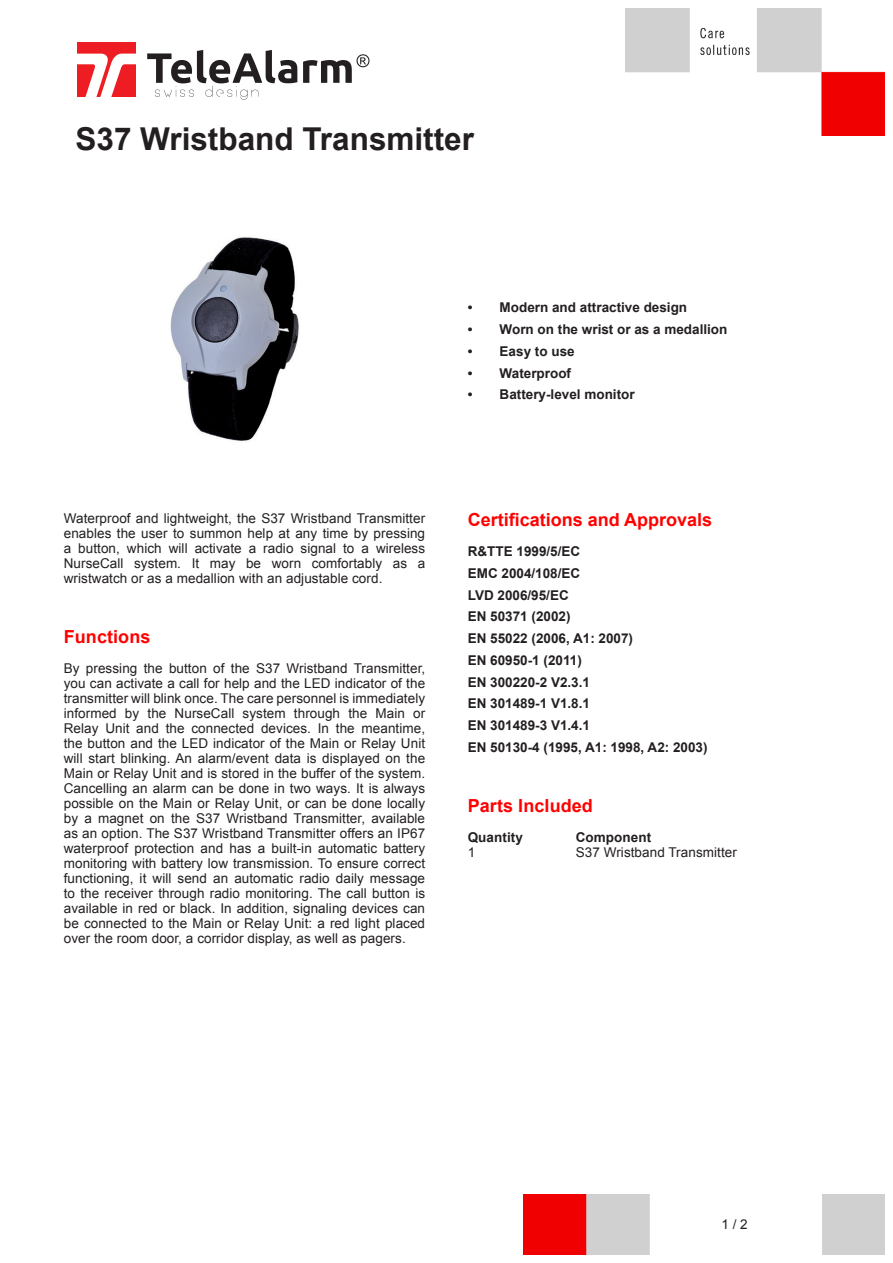
<style>
.page{position:relative;width:893px;height:1263px;background:#fff}
.page>*{position:absolute;margin:0;border:0;box-sizing:border-box;transform-origin:0 0}
.t1{font:700 31.5px "Arial";color:#231f20}
.t2{font:700 18px "Arial";color:#f00}
.t3{font:13.5px/15px "Arial";letter-spacing:.005em;color:#231f20;text-align:justify}
.t4{font:700 13.5px/21.8px "Arial";color:#231f20}
</style>
<div class="page">
<div style="left:77px;top:43px;width:59px;height:54px;background:#ee1d23"></div>
<svg style="left:77px;top:50px;width:220px;height:50px"></svg>
<svg style="left:303px;top:54px;width:66px;height:29px"></svg>
<img style="left:625px;top:9px;width:259px;height:126px">
<img style="left:523px;top:1194px;width:361px;height:60px">
<img style="left:170px;top:237px;width:129px;height:204px">
<h1 class="t1" style="left:75px;top:118px;width:400px">S37 Wristband Transmitter</h1>
<p class="t4" style="left:468px;top:297px;width:221px">• Modern and attractive design</p>
<p class="t4" style="left:468px;top:319px;width:261px">• Worn on the wrist or as a medallion</p>
<p class="t4" style="left:468px;top:341px;width:108px">• Easy to use</p>
<p class="t4" style="left:468px;top:362px;width:105px">• Waterproof</p>
<p class="t4" style="left:468px;top:384px;width:168px">• Battery-level monitor</p>
<p class="t3" style="left:64px;top:511px;width:363px">Waterproof and lightweight, the S37 Wristband Transmitter enables the user to summon help at any time by pressing a button, which will activate a radio signal to a wireless NurseCall system. It may be worn comfortably as a wristwatch or as a medallion with an adjustable cord.</p>
<h2 class="t2" style="left:64px;top:625px;width:88px">Functions</h2>
<p class="t3" style="left:64px;top:661px;width:363px">By pressing the button of the S37 Wristband Transmitter, you can activate a call for help and the LED indicator of the transmitter will blink once. The care personnel is immediately informed by the NurseCall system through the Main or Relay Unit and the connected devices. In the meantime, the button and the LED indicator of the Main or Relay Unit will start blinking. An alarm/event data is displayed on the Main or Relay Unit and is stored in the buffer of the system.<br>Cancelling an alarm can be done in two ways. It is always possible on the Main or Relay Unit, or can be done locally by a magnet on the S37 Wristband Transmitter, available as an option. The S37 Wristband Transmitter offers an IP67 waterproof protection and has a built-in automatic battery monitoring with battery low transmission. To ensure correct functioning, it will send an automatic radio daily message to the receiver through radio monitoring. The call button is available in red or black. In addition, signaling devices can be connected to the Main or Relay Unit: a red light placed over the room door, a corridor display, as well as pagers.</p>
<h2 class="t2" style="left:468px;top:508px;width:246px">Certifications and Approvals</h2>
<p class="t4" style="left:468px;top:541px;width:241px">R&amp;TTE 1999/5/EC<br>EMC 2004/108/EC<br>LVD 2006/95/EC<br>EN 50371 (2002)<br>EN 55022 (2006, A1: 2007)<br>EN 60950-1 (2011)<br>EN 300220-2 V2.3.1<br>EN 301489-1 V1.8.1<br>EN 301489-3 V1.4.1<br>EN 50130-4 (1995, A1: 1998, A2: 2003)</p>
<h2 class="t2" style="left:468px;top:794px;width:127px">Parts Included</h2>
<p class="t4" style="left:468px;top:827px;width:57px">Quantity</p>
<p class="t4" style="left:576px;top:827px;width:77px">Component</p>
<p class="t3" style="left:468px;top:845px;width:9px">1</p>
<p class="t3" style="left:576px;top:845px;width:163px">S37 Wristband Transmitter</p>
<p class="t3" style="left:721px;top:1217px;width:28px">1 / 2</p>
</div>
